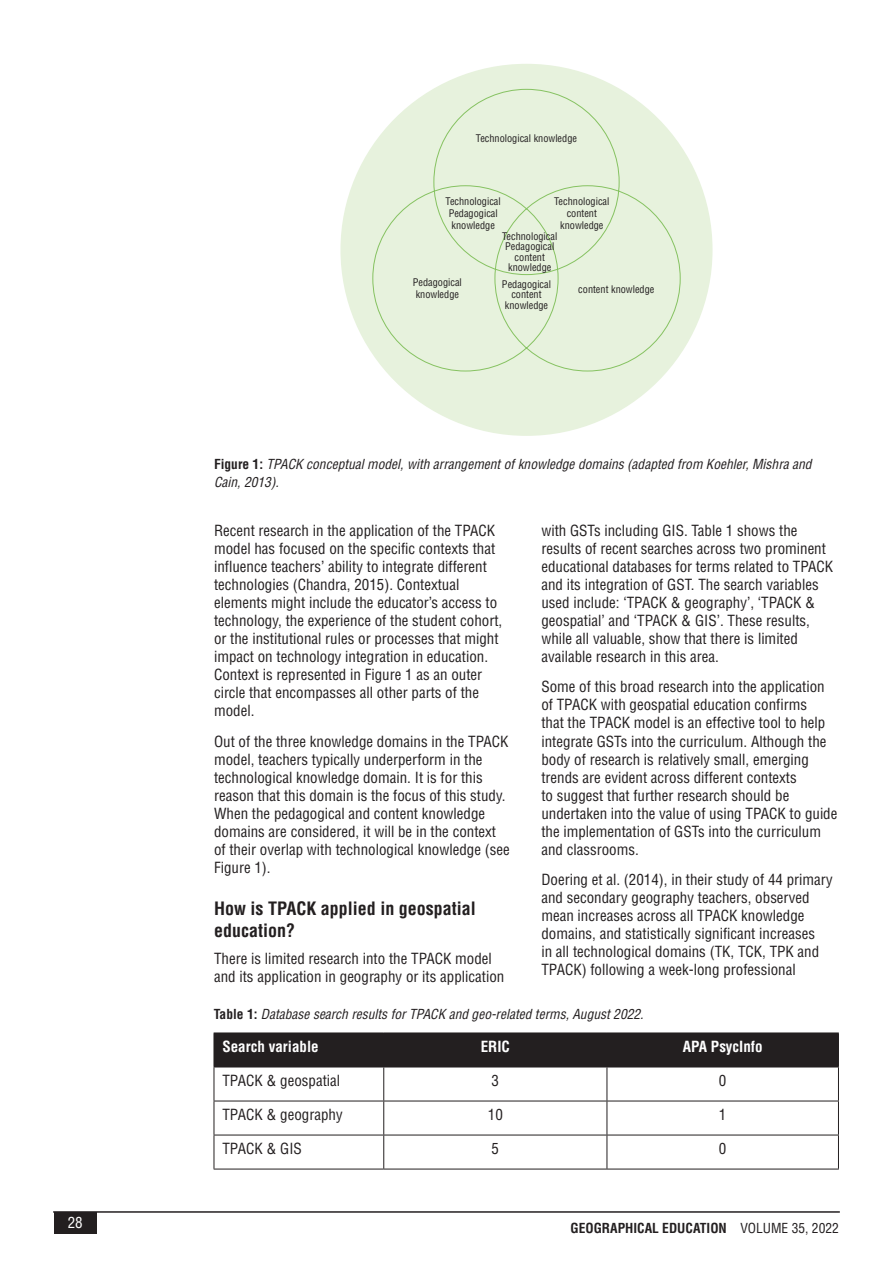
<style>
.page{position:relative;width:893px;height:1263px;background:#fff}
.page>*{position:absolute;margin:0;border:0;box-sizing:border-box;transform-origin:0 0}
.t1{font:700 condensed 18px/21.6px "Helvetica LT Std";color:#231f20}
.t2{font:condensed 15px/18px "Helvetica LT Std";color:#231f20}
.t3{font:700 condensed 15px "Helvetica LT Std";color:#fff}
.t4{font:condensed 15px "Helvetica LT Std";color:#fff}
.t5{font:italic condensed 13.5px/18px "Helvetica LT Std";color:#231f20}
.t6{font:700 condensed 13.5px "Helvetica LT Std";color:#231f20}
.t7{font:condensed 10.2px/12.3px "Helvetica LT Std";color:#231f20;text-align:center}
.s1{font-weight:700;font-style:normal}
.s2{font-weight:400}
</style>
<div class="page">
<hr style="left:53px;top:1211px;width:787px;height:2px;background:#231f20">
<div style="left:54px;top:1212px;width:43px;height:21px;background:#231f20"></div>
<div style="left:340px;top:64px;width:372px;height:372px;background:#e7f2dd;border-radius:50%"></div>
<svg style="left:372px;top:88px;width:309px;height:284px"></svg>
<div style="left:215px;top:1033px;width:623px;height:33px;background:#231f20"></div>
<hr style="left:214px;top:1032px;width:170px;height:1px;background:#231f20">
<hr style="left:384px;top:1032px;width:223px;height:1px;background:#231f20">
<hr style="left:607px;top:1032px;width:232px;height:1px;background:#231f20">
<hr style="left:214px;top:1066px;width:170px;height:1px;background:#231f20">
<hr style="left:384px;top:1066px;width:223px;height:1px;background:#231f20">
<hr style="left:607px;top:1066px;width:232px;height:1px;background:#231f20">
<hr style="left:214px;top:1101px;width:170px;height:1px;background:#231f20">
<hr style="left:384px;top:1101px;width:223px;height:1px;background:#231f20">
<hr style="left:607px;top:1101px;width:232px;height:1px;background:#231f20">
<hr style="left:214px;top:1135px;width:170px;height:1px;background:#231f20">
<hr style="left:384px;top:1135px;width:223px;height:1px;background:#231f20">
<hr style="left:607px;top:1135px;width:232px;height:1px;background:#231f20">
<hr style="left:214px;top:1169px;width:170px;height:1px;background:#231f20">
<hr style="left:384px;top:1169px;width:223px;height:1px;background:#231f20">
<hr style="left:607px;top:1169px;width:232px;height:1px;background:#231f20">
<hr style="left:214px;top:1033px;width:1px;height:33px;background:#231f20">
<hr style="left:214px;top:1067px;width:1px;height:34px;background:#231f20">
<hr style="left:214px;top:1101px;width:1px;height:34px;background:#231f20">
<hr style="left:214px;top:1135px;width:1px;height:34px;background:#231f20">
<hr style="left:383px;top:1033px;width:1px;height:33px;background:#231f20">
<hr style="left:607px;top:1033px;width:1px;height:33px;background:#231f20">
<hr style="left:838px;top:1033px;width:1px;height:33px;background:#231f20">
<hr style="left:383px;top:1067px;width:1px;height:34px;background:#231f20">
<hr style="left:607px;top:1067px;width:1px;height:34px;background:#231f20">
<hr style="left:838px;top:1067px;width:1px;height:34px;background:#231f20">
<hr style="left:383px;top:1101px;width:1px;height:34px;background:#231f20">
<hr style="left:607px;top:1101px;width:1px;height:34px;background:#231f20">
<hr style="left:838px;top:1101px;width:1px;height:34px;background:#231f20">
<hr style="left:383px;top:1135px;width:1px;height:34px;background:#231f20">
<hr style="left:607px;top:1135px;width:1px;height:34px;background:#231f20">
<hr style="left:838px;top:1135px;width:1px;height:34px;background:#231f20">
<p class="t4" style="left:68px;top:1213px;width:16px">28</p>
<p class="t7" style="left:476px;top:132px;width:103px">Technological knowledge</p>
<p class="t7" style="left:554px;top:195px;width:57px">Technological content knowledge</p>
<p class="t7" style="left:446px;top:195px;width:57px;text-align:left">Technological<br>Pedagogical knowledge</p>
<p class="t7" style="left:502px;top:231px;width:57px;line-height:10.2px">Technological<br>Pedagogical content knowledge</p>
<p class="t7" style="left:502px;top:279px;width:51px;line-height:10.2px">Pedagogical content knowledge</p>
<p class="t7" style="left:413px;top:276px;width:51px;text-align:left">Pedagogical knowledge</p>
<p class="t7" style="left:578px;top:283px;width:78px">content knowledge</p>
<p class="t5" style="left:214px;top:456px;width:599px"><span class="s1">Figure 1:</span> TPACK conceptual model, with arrangement of knowledge domains (adapted from Koehler, Mishra and<br>Cain, 2013).</p>
<p class="t2" style="left:214px;top:521px;width:290px">Recent research in the application of the TPACK model has focused on the specific contexts that influence teachers’ ability to integrate different technologies (Chandra, 2015). Contextual elements might include the educator’s access to technology, the experience of the student cohort, or the institutional rules or processes that might impact on technology integration in education.<br>Context is represented in Figure 1 as an outer circle that encompasses all other parts of the model.</p>
<p class="t2" style="left:214px;top:732px;width:297px">Out of the three knowledge domains in the TPACK model, teachers typically underperform in the technological knowledge domain. It is for this reason that this domain is the focus of this study.<br>When the pedagogical and content knowledge domains are considered, it will be in the context of their overlap with technological knowledge (see Figure 1).</p>
<p class="t1" style="left:214px;top:898px;width:263px">How is TPACK applied in geospatial education?</p>
<p class="t2" style="left:214px;top:949px;width:292px">There is limited research into the TPACK model and its application in geography or its application</p>
<p class="t2" style="left:541px;top:521px;width:293px">with GSTs including GIS. Table 1 shows the results of recent searches across two prominent educational databases for terms related to TPACK and its integration of GST. The search variables used include: ‘TPACK &amp; geography’, ‘TPACK &amp; geospatial’ and ‘TPACK &amp; GIS’. These results, while all valuable, show that there is limited available research in this area.</p>
<p class="t2" style="left:541px;top:678px;width:298px">Some of this broad research into the application of TPACK with geospatial education confirms<br>that the TPACK model is an effective tool to help integrate GSTs into the curriculum. Although the body of research is relatively small, emerging trends are evident across different contexts<br>to suggest that further research should be undertaken into the value of using TPACK to guide the implementation of GSTs into the curriculum and classrooms.</p>
<p class="t2" style="left:541px;top:871px;width:293px">Doering et al. (2014), in their study of 44 primary and secondary geography teachers, observed mean increases across all TPACK knowledge domains, and statistically significant increases<br>in all technological domains (TK, TCK, TPK and TPACK) following a week-long professional</p>
<p class="t5" style="left:214px;top:1005px;width:431px"><span class="s1">Table 1:</span> Database search results for TPACK and geo-related terms, August 2022.</p>
<p class="t3" style="left:222px;top:1037px;width:98px">Search variable</p>
<p class="t3" style="left:481px;top:1037px;width:31px">ERIC</p>
<p class="t3" style="left:683px;top:1037px;width:81px">APA PsycInfo</p>
<p class="t2" style="left:222px;top:1072px;width:119px">TPACK &amp; geospatial</p>
<p class="t2" style="left:492px;top:1072px;width:9px">3</p>
<p class="t2" style="left:719px;top:1072px;width:9px">0</p>
<p class="t2" style="left:222px;top:1106px;width:122px">TPACK &amp; geography</p>
<p class="t2" style="left:488px;top:1106px;width:16px">10</p>
<p class="t2" style="left:719px;top:1106px;width:9px">1</p>
<p class="t2" style="left:222px;top:1140px;width:81px">TPACK &amp; GIS</p>
<p class="t2" style="left:492px;top:1140px;width:9px">5</p>
<p class="t2" style="left:719px;top:1140px;width:9px">0</p>
<p class="t6" style="left:570px;top:1220px;width:270px">GEOGRAPHICAL EDUCATION <span class="s2">VOLUME 35, 2022</span></p>
</div>
